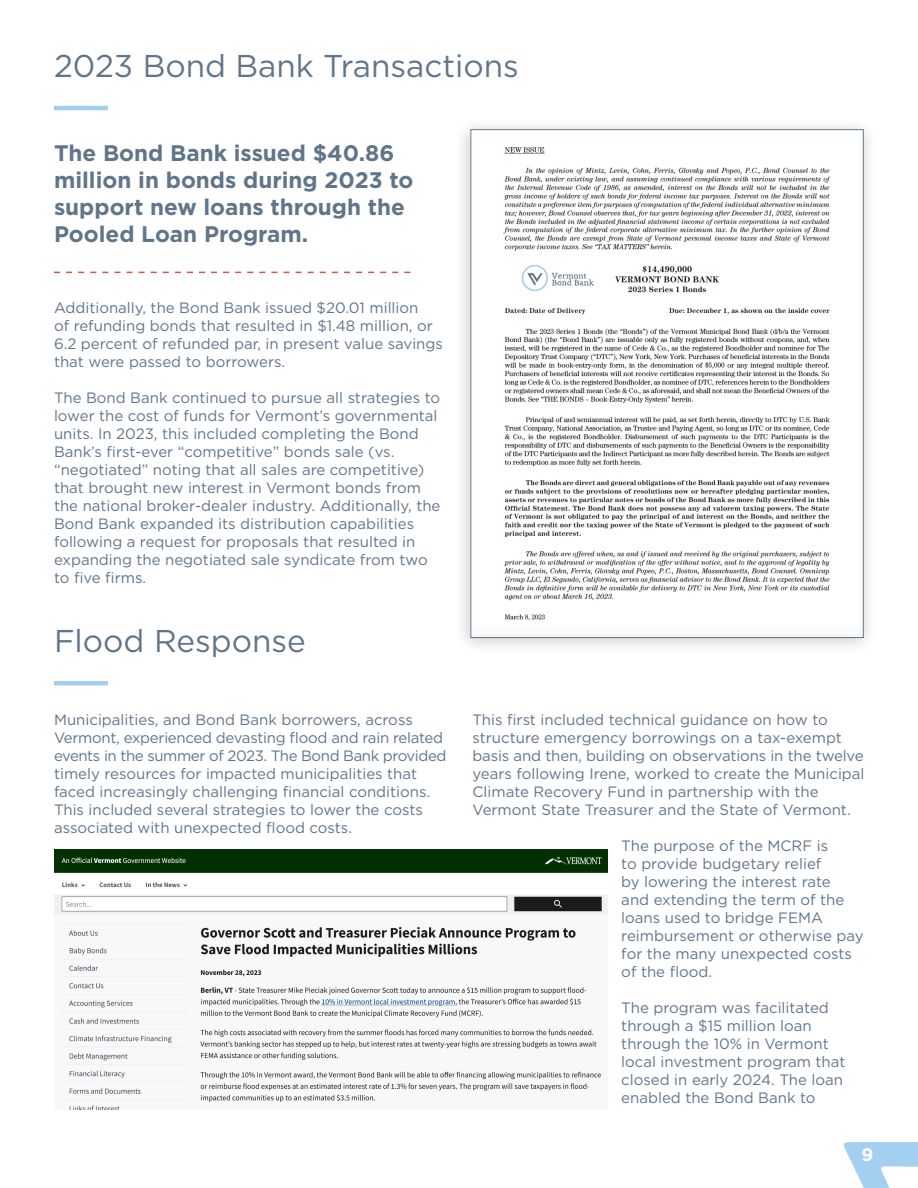
<style>
.page{position:relative;width:918px;height:1188px;background:#fff}
.page>*{position:absolute;margin:0;border:0;box-sizing:border-box;transform-origin:0 0}
.t1{font:31.5px "Gotham";color:#60758a}
.t2{font:700 22.5px/27px "Gotham";color:#60758a}
.t3{font:700 18px "Gotham";color:#fff}
.t4{font:15px/18px "Gotham";color:#60758a}
</style>
<div class="page">
<svg style="left:54px;top:272px;width:356px;height:1px"></svg>
<div style="left:454px;top:116px;width:424px;height:539px;background:#231f20;opacity:.25"></div>
<img style="left:473px;top:131px;width:389px;height:505px">
<svg style="left:843px;top:1142px;width:75px;height:46px"></svg>
<hr style="left:54px;top:106px;width:54px;height:4px;background:#a3cfef">
<div style="left:54px;top:681px;width:54px;height:5px;background:#a3cfef"></div>
<img style="left:54px;top:850px;width:554px;height:259px">
<h1 class="t1" style="left:54px;top:46px;width:466px">2023 Bond Bank Transactions</h1>
<h2 class="t2" style="left:54px;top:139px;width:361px">The Bond Bank issued $40.86 million in bonds during 2023 to support new loans through the<br>Pooled Loan Program.</h2>
<p class="t4" style="left:54px;top:299px;width:390px">Additionally, the Bond Bank issued $20.01 million<br>of refunding bonds that resulted in $1.48 million, or 6.2 percent of refunded par, in present value savings that were passed to borrowers.</p>
<p class="t4" style="left:54px;top:389px;width:388px">The Bond Bank continued to pursue all strategies to lower the cost of funds for Vermont’s governmental units. In 2023, this included completing the Bond Bank’s first-ever “competitive” bonds sale (vs. “negotiated” noting that all sales are competitive) that brought new interest in Vermont bonds from the national broker-dealer industry. Additionally, the Bond Bank expanded its distribution capabilities following a request for proposals that resulted in expanding the negotiated sale syndicate from two to five firms.</p>
<h1 class="t1" style="left:54px;top:621px;width:253px">Flood Response</h1>
<p class="t4" style="left:54px;top:711px;width:394px">Municipalities, and Bond Bank borrowers, across Vermont, experienced devasting flood and rain related events in the summer of 2023. The Bond Bank provided timely resources for impacted municipalities that faced increasingly challenging financial conditions.<br>This included several strategies to lower the costs associated with unexpected flood costs.</p>
<p class="t4" style="left:472px;top:711px;width:394px">This first included technical guidance on how to structure emergency borrowings on a tax-exempt basis and then, building on observations in the twelve years following Irene, worked to create the Municipal Climate Recovery Fund in partnership with the Vermont State Treasurer and the State of Vermont.</p>
<p class="t4" style="left:621px;top:837px;width:244px">The purpose of the MCRF is<br>to provide budgetary relief<br>by lowering the interest rate<br>and extending the term of the loans used to bridge FEMA reimbursement or otherwise pay for the many unexpected costs of the flood.</p>
<p class="t4" style="left:621px;top:999px;width:226px">The program was facilitated through a $15 million loan through the 10% in Vermont local investment program that closed in early 2024. The loan enabled the Bond Bank to</p>
<p class="t3" style="left:861px;top:1143px;width:13px">9</p>
</div>
